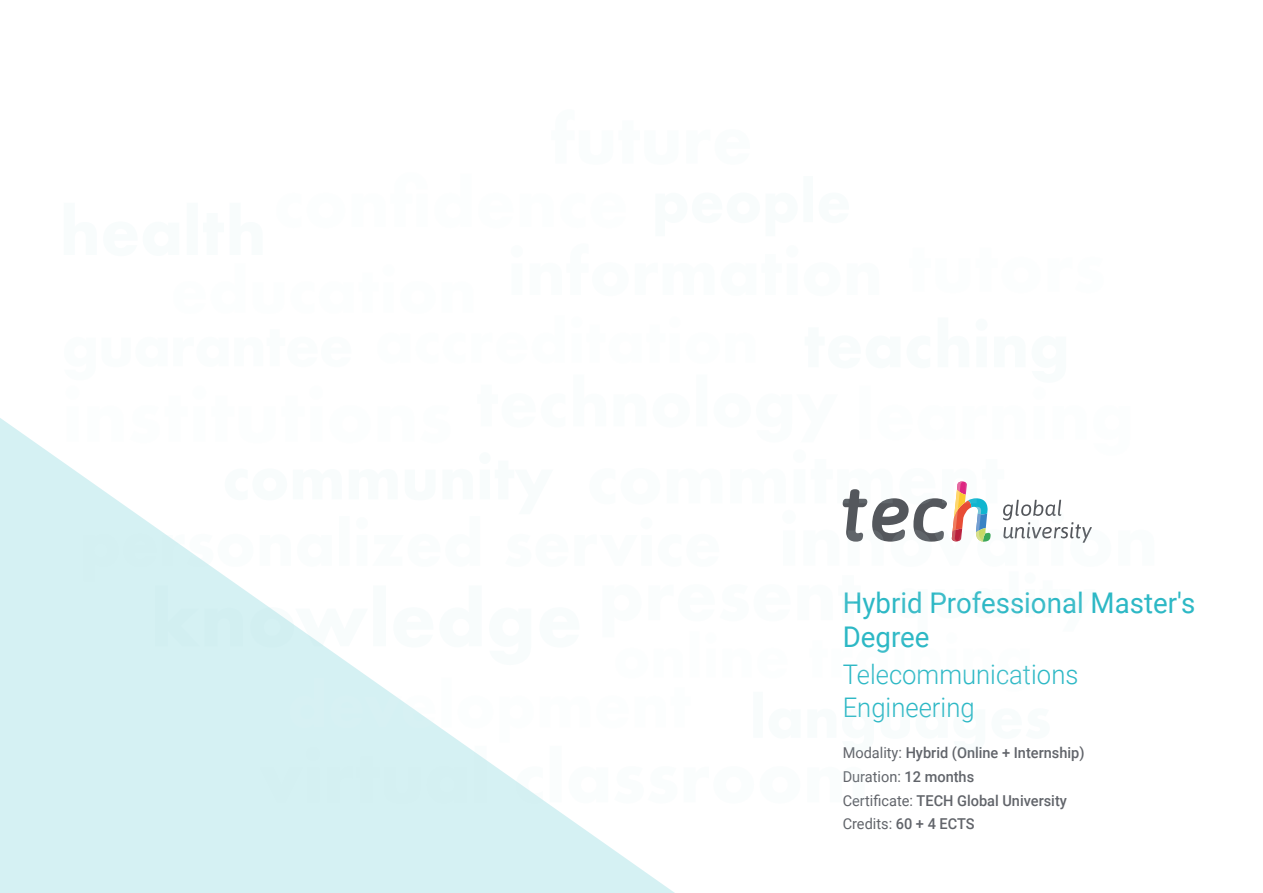
<style>
.page{position:relative;width:1263px;height:893px;background:#fff}
.page>*{position:absolute;margin:0;border:0;box-sizing:border-box;transform-origin:0 0}
.t1{font:28.5px/34.2px "Roboto";color:#2db8c5}
.t2{font:300 27px/33px "Roboto";color:#2db8c5;scale:.95 1}
.t3{font:500 15px/23.7px "Roboto";color:#61646a}
.s1{font-weight:400}
</style>
<div class="page">
<svg style="left:0;top:418px;width:675px;height:475px;fill:#d5f1f3"></svg>
<svg style="left:64px;top:418px;width:1028px;height:385px"></svg>
<h1 class="t1" style="left:843px;top:585px;width:354px">Hybrid Professional Master's<br>Degree</h1>
<h2 class="t2" style="left:843px;top:657px;width:250px">Telecommunications<br>Engineering</h2>
<p class="t3" style="left:843px;top:740px;width:243px"><span class="s1">Modality:</span> Hybrid (Online + Internship)<br><span class="s1">Duration:</span> 12 months<br><span class="s1">Certificate:</span> TECH Global University<br><span class="s1">Credits:</span> 60 + 4 ECTS</p>
</div>
